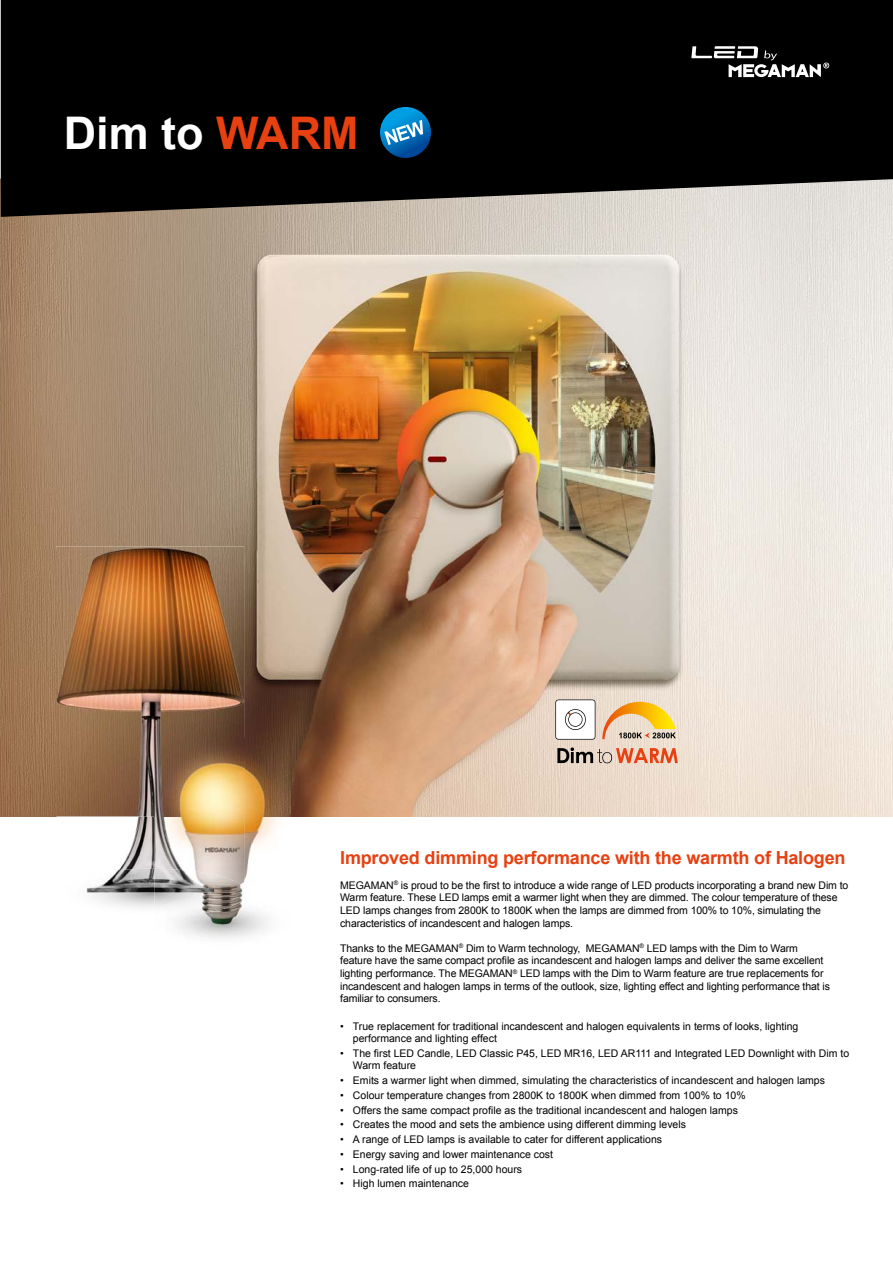
<style>
.page{position:relative;width:893px;height:1263px;background:#fff}
.page>*{position:absolute;margin:0;border:0;box-sizing:border-box;transform-origin:0 0}
.t1{font:700 45px "Arial";color:#fff}
.t2{font:700 18px "Arial";letter-spacing:-.01em;color:#e74011}
.t3{font:10.5px/12.6px "Arial";letter-spacing:-.01em;color:#000}
.s1{color:#e74011}
</style>
<div class="page">
<img style="left:0;top:179px;width:893px;height:371px">
<img style="left:0;top:550px;width:56px;height:266px">
<img style="left:244px;top:550px;width:649px;height:213px">
<img style="left:290px;top:763px;width:603px;height:53px">
<svg style="left:1px;top:0;width:892px;height:217px;background:#131211"></svg>
<svg style="left:691px;top:46px;width:138px;height:31px"></svg>
<svg style="left:380px;top:107px;width:51px;height:51px"></svg>
<svg style="left:384px;top:120px;width:39px;height:25px"></svg>
<img style="left:244px;top:738px;width:46px;height:144px">
<img style="left:175px;top:910px;width:93px;height:28px">
<img style="left:56px;top:546px;width:188px;height:323px">
<img style="left:154px;top:738px;width:90px;height:78px">
<img style="left:154px;top:893px;width:93px;height:17px">
<img style="left:154px;top:896px;width:91px;height:21px">
<img style="left:86px;top:869px;width:158px;height:24px">
<svg style="left:555px;top:699px;width:40px;height:41px"></svg>
<svg style="left:557px;top:747px;width:121px;height:16px;background:#c5937e"></svg>
<svg style="left:602px;top:702px;width:74px;height:37px;background:#e4c27d"></svg>
<h1 class="t1" style="left:64px;top:103px;width:296px">Dim to <span class="s1">WARM</span></h1>
<h2 class="t2" style="left:340px;top:845px;width:507px">Improved dimming performance with the warmth of Halogen</h2>
<p class="t3" style="left:340px;top:879px;width:510px">MEGAMAN<sup>®</sup> is proud to be the first to introduce a wide range of LED products incorporating a brand new Dim to Warm feature. These LED lamps emit a warmer light when they are dimmed. The colour temperature of these LED lamps changes from 2800K to 1800K when the lamps are dimmed from 100% to 10%, simulating the characteristics of incandescent and halogen lamps.</p>
<p class="t3" style="left:340px;top:942px;width:491px">Thanks to the MEGAMAN<sup>®</sup> Dim to Warm technology, MEGAMAN<sup>®</sup> LED lamps with the Dim to Warm feature have the same compact profile as incandescent and halogen lamps and deliver the same excellent lighting performance. The MEGAMAN<sup>®</sup> LED lamps with the Dim to Warm feature are true replacements for incandescent and halogen lamps in terms of the outlook, size, lighting effect and lighting performance that is familiar to consumers.</p>
<p class="t3" style="left:353px;top:1020px;width:447px;text-indent:-13px">• True replacement for traditional incandescent and halogen equivalents in terms of looks, lighting performance and lighting effect</p>
<p class="t3" style="left:353px;top:1047px;width:498px;text-indent:-13px">• The first LED Candle, LED Classic P45, LED MR16, LED AR111 and Integrated LED Downlight with Dim to<br>Warm feature</p>
<p class="t3" style="left:340px;top:1074px;width:486px">• Emits a warmer light when dimmed, simulating the characteristics of incandescent and halogen lamps</p>
<p class="t3" style="left:340px;top:1089px;width:407px">• Colour temperature changes from 2800K to 1800K when dimmed from 100% to 10%</p>
<p class="t3" style="left:340px;top:1104px;width:399px">• Offers the same compact profile as the traditional incandescent and halogen lamps</p>
<p class="t3" style="left:340px;top:1118px;width:347px">• Creates the mood and sets the ambience using different dimming levels</p>
<p class="t3" style="left:340px;top:1133px;width:323px">• A range of LED lamps is available to cater for different applications</p>
<p class="t3" style="left:340px;top:1148px;width:214px">• Energy saving and lower maintenance cost</p>
<p class="t3" style="left:340px;top:1163px;width:184px">• Long-rated life of up to 25,000 hours</p>
<p class="t3" style="left:340px;top:1177px;width:130px">• High lumen maintenance</p>
</div>
